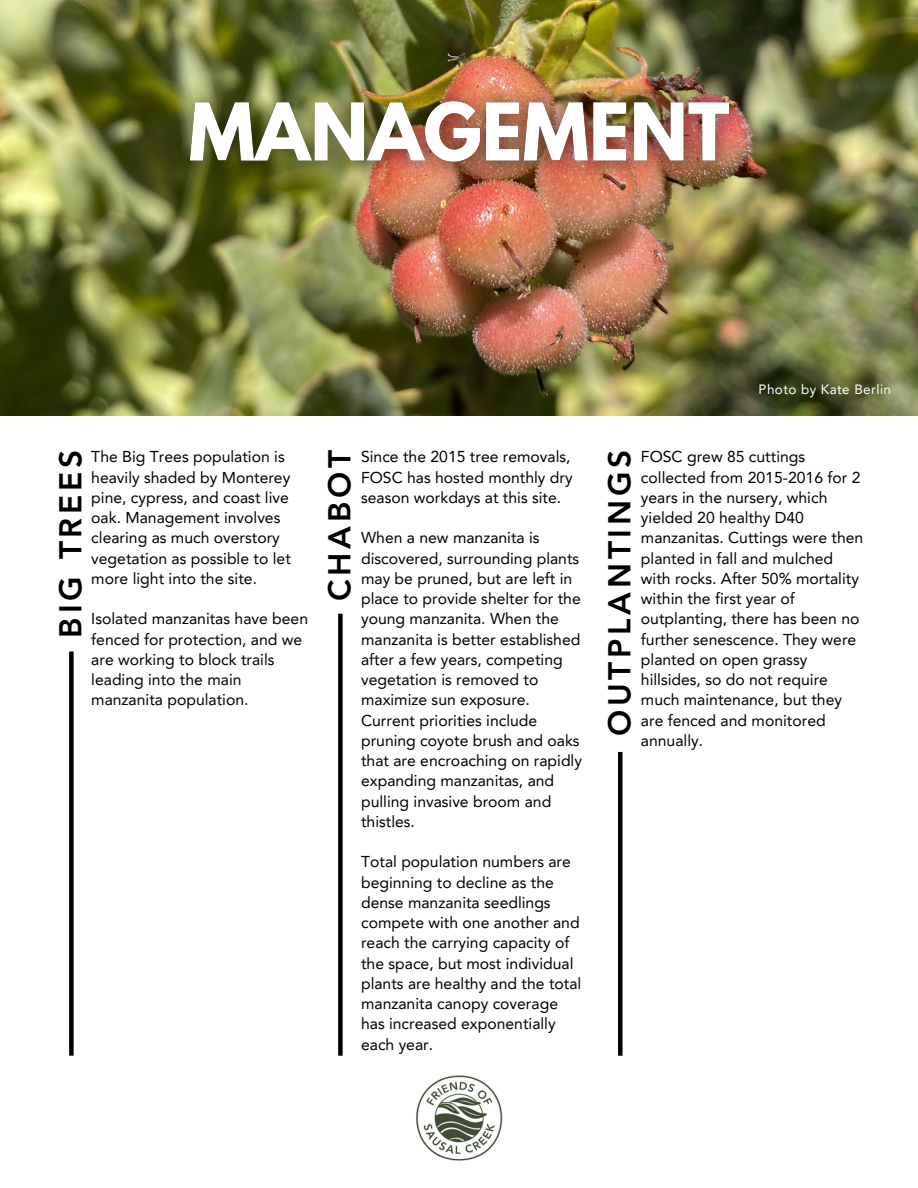
<style>
.page{position:relative;width:918px;height:1188px;background:#fff}
.page>*{position:absolute;margin:0;border:0;box-sizing:border-box;transform-origin:0 0}
.t1{font:800 31.5px "Avenir LT Pro";letter-spacing:.12em;color:#000}
.t2{font:15.75px/20.2px "Avenir LT Pro";color:#000}
.t3{font:13.5px "Avenir LT Pro";letter-spacing:.03em;color:#fff}
</style>
<div class="page">
<img style="left:416px;top:1075px;width:87px;height:86px">
<img style="left:0;top:0;width:918px;height:415px">
<img style="left:159px;top:72px;width:602px;height:123px">
<div style="left:338px;top:614px;width:5px;height:442px;background:#000"></div>
<div style="left:618px;top:752px;width:5px;height:304px;background:#000"></div>
<div style="left:69px;top:651px;width:5px;height:405px;background:#000"></div>
<h3 class="t3" style="left:759px;top:383px;width:134px">Photo by Kate Berlin</h3>
<h2 class="t1" style="left:58px;top:638px;width:189px;rotate:-90deg">BIG TREES</h2>
<h3 class="t1" style="left:327px;top:601px;width:153px;rotate:-90deg">CHABOT</h3>
<h3 class="t2" style="left:641px;top:448px;width:224px">FOSC grew 85 cuttings collected from 2015-2016 for 2 years in the nursery, which yielded 20 healthy D40 manzanitas. Cuttings were then planted in fall and mulched with rocks. After 50% mortality within the first year of outplanting, there has been no further senescence. They were planted on open grassy hillsides, so do not require much maintenance, but they are fenced and monitored</h3>
<h3 class="t2" style="left:91px;top:448px;width:201px">The Big Trees population is heavily shaded by Monterey pine, cypress, and coast live oak. Management involves clearing as much overstory vegetation as possible to let more light into the site.</h3>
<h3 class="t2" style="left:91px;top:610px;width:218px">Isolated manzanitas have been fenced for protection, and we are working to block trails leading into the main manzanita population.</h3>
<p class="t2" style="left:361px;top:448px;width:213px">Since the 2015 tree removals,<br>FOSC has hosted monthly dry season workdays at this site.</p>
<p class="t2" style="left:361px;top:529px;width:222px">When a new manzanita is discovered, surrounding plants may be pruned, but are left in place to provide shelter for the young manzanita. When the manzanita is better established after a few years, competing vegetation is removed to maximize sun exposure.<br>Current priorities include pruning coyote brush and oaks that are encroaching on rapidly expanding manzanitas, and pulling invasive broom and thistles.</p>
<h2 class="t2" style="left:361px;top:853px;width:222px">Total population numbers are beginning to decline as the dense manzanita seedlings compete with one another and reach the carrying capacity of the space, but most individual plants are healthy and the total manzanita canopy coverage has increased exponentially each year.</h2>
<h2 class="t1" style="left:607px;top:736px;width:288px;rotate:-90deg">OUTPLANTINGS</h2>
<h3 class="t2" style="left:641px;top:732px;width:64px">annually.</h3>
</div>
